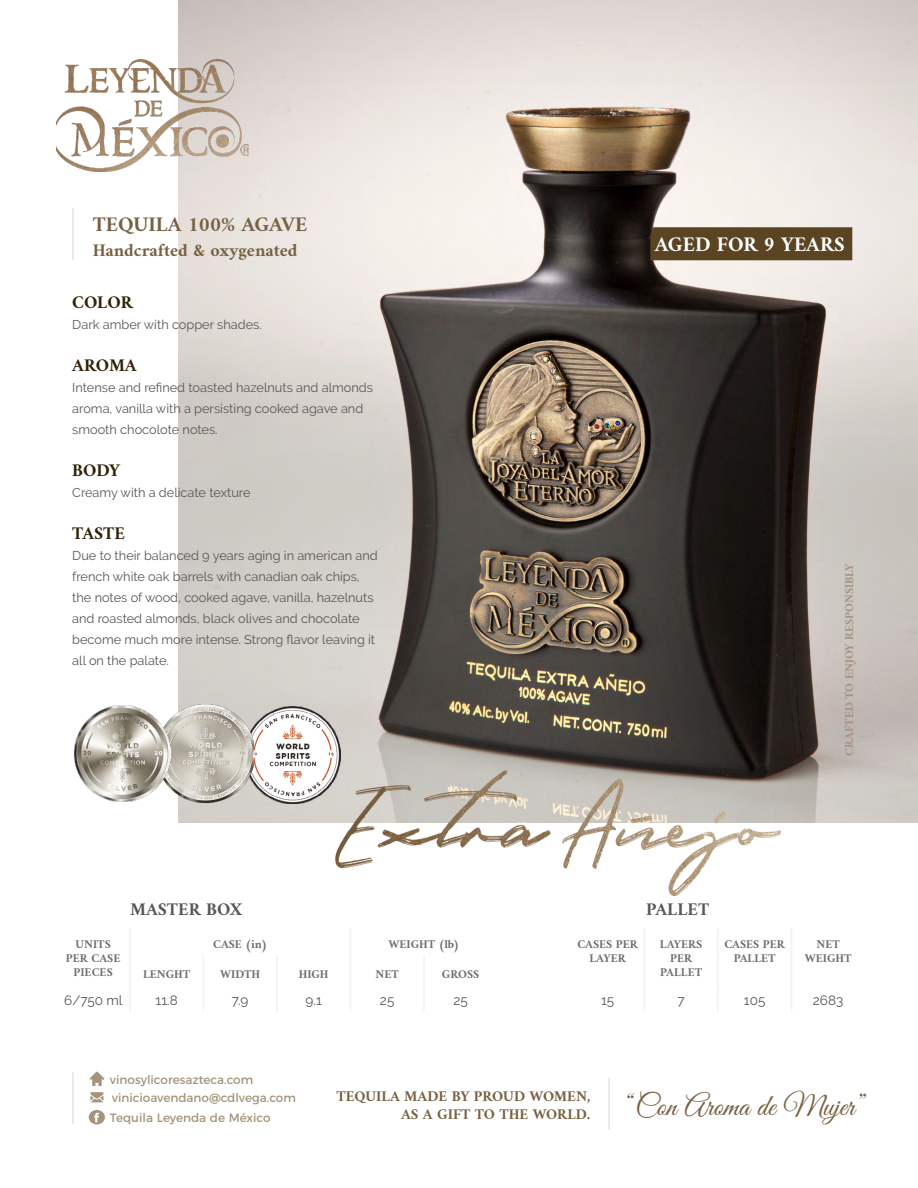
<style>
.page{position:relative;width:918px;height:1188px;background:#fff}
.page>*{position:absolute;margin:0;border:0;box-sizing:border-box;transform-origin:0 0}
.t1{font:700 21px "Amiri";color:#776142}
.t2{font:700 21px "Amiri";color:#fff}
.t3{font:700 18px "Amiri";color:#776142}
.t4{font:700 18px "Amiri";letter-spacing:-.01em;color:#2f2207}
.t5{font:700 18px "Amiri";color:#575756}
.t6{font:700 15px/18px "Amiri";color:#776142}
.t7{font:13.5px "Raleway";color:#575756}
.t8{font:12.75px/21px "Raleway";color:#575756}
.t9{font:700 12px/14.4px "Amiri";color:#706f6f;text-align:center}
.t10{font:12px "Montserrat";color:#a5947d}
.t11{font:700 12px "Amiri";color:#a5947d}
</style>
<div class="page">
<hr style="left:917px;top:1136px;width:1px;height:52px;background:#000">
<hr style="left:72px;top:1072px;width:2px;height:52px;background:#e8e3de">
<hr style="left:608px;top:1078px;width:2px;height:52px;background:#e8e3de">
<svg style="left:89px;top:1110px;width:16px;height:14px"></svg>
<svg style="left:90px;top:1092px;width:13px;height:10px"></svg>
<svg style="left:90px;top:1072px;width:14px;height:14px"></svg>
<img style="left:179px;top:0;width:739px;height:822px">
<img style="left:56px;top:60px;width:193px;height:111px">
<div style="left:651px;top:227px;width:201px;height:33px;background:#5a4422"></div>
<hr style="left:72px;top:208px;width:2px;height:52px;background:#e8e3de">
<img style="left:254px;top:707px;width:87px;height:97px">
<img style="left:171px;top:703px;width:83px;height:101px">
<img style="left:334px;top:767px;width:446px;height:128px">
<hr style="left:129px;top:928px;width:2px;height:28px;background:#f4f1ee">
<svg style="left:350px;top:928px;width:1px;height:28px"></svg>
<hr style="left:129px;top:956px;width:2px;height:30px;background:#f4f1ee">
<hr style="left:203px;top:956px;width:1px;height:30px;background:#f4f1ee">
<hr style="left:276px;top:956px;width:2px;height:30px;background:#f4f1ee">
<hr style="left:350px;top:956px;width:1px;height:30px;background:#f4f1ee">
<hr style="left:423px;top:956px;width:2px;height:30px;background:#f4f1ee">
<hr style="left:129px;top:986px;width:2px;height:25px;background:#f4f1ee">
<svg style="left:203px;top:986px;width:1px;height:25px"></svg>
<hr style="left:276px;top:986px;width:2px;height:25px;background:#f4f1ee">
<svg style="left:350px;top:986px;width:1px;height:25px"></svg>
<hr style="left:423px;top:986px;width:2px;height:25px;background:#f4f1ee">
<svg style="left:644px;top:928px;width:1px;height:28px"></svg>
<hr style="left:717px;top:928px;width:2px;height:28px;background:#f4f1ee">
<svg style="left:791px;top:928px;width:1px;height:28px"></svg>
<hr style="left:644px;top:956px;width:1px;height:30px;background:#f4f1ee">
<hr style="left:717px;top:956px;width:2px;height:30px;background:#f4f1ee">
<hr style="left:791px;top:956px;width:1px;height:30px;background:#f4f1ee">
<svg style="left:644px;top:986px;width:1px;height:25px"></svg>
<hr style="left:717px;top:986px;width:2px;height:25px;background:#f4f1ee">
<svg style="left:791px;top:986px;width:1px;height:25px"></svg>
<img style="left:74px;top:705px;width:97px;height:97px">
<h1 class="t1" style="left:93px;top:211px;width:216px">TEQUILA 100% AGAVE</h1>
<h2 class="t3" style="left:93px;top:239px;width:206px">Handcrafted &amp; oxygenated</h2>
<h2 class="t4" style="left:72px;top:291px;width:62px">COLOR</h2>
<p class="t8" style="left:72px;top:314px;width:191px">Dark amber with copper shades.</p>
<h2 class="t4" style="left:72px;top:354px;width:66px">AROMA</h2>
<p class="t8" style="left:72px;top:377px;width:302px">Intense and refined toasted hazelnuts and almonds aroma, vanilla with a persisting cooked agave and smooth chocolote notes.</p>
<h2 class="t4" style="left:72px;top:459px;width:49px">BODY</h2>
<p class="t8" style="left:72px;top:482px;width:180px">Creamy with a delicate texture</p>
<h2 class="t4" style="left:72px;top:522px;width:54px">TASTE</h2>
<p class="t8" style="left:72px;top:545px;width:307px">Due to their balanced 9 years aging in american and french white oak barrels with canadian oak chips, the notes of wood, cooked agave, vanilla, hazelnuts and roasted almonds, black olives and chocolate become much more intense. Strong flavor leaving it all on the palate.</p>
<h1 class="t2" style="left:655px;top:231px;width:192px">AGED FOR 9 YEARS</h1>
<p class="t11" style="left:842px;top:756px;width:195px;rotate:-90deg">CRAFTED TO ENJOY RESPONSIBLY</p>
<h2 class="t5" style="left:130px;top:899px;width:114px">MASTER BOX</h2>
<h2 class="t5" style="left:646px;top:899px;width:64px">PALLET</h2>
<p class="t9" style="left:66px;top:936px;width:56px">UNITS<br>PER CASE<br>PIECES</p>
<p class="t9" style="left:213px;top:936px;width:56px">CASE (in)</p>
<p class="t9" style="left:388px;top:936px;width:73px">WEIGHT (lb)</p>
<p class="t9" style="left:577px;top:936px;width:62px">CASES PER<br>LAYER</p>
<p class="t9" style="left:660px;top:936px;width:44px">LAYERS<br>PER<br>PALLET</p>
<p class="t9" style="left:724px;top:936px;width:62px">CASES PER<br>PALLET</p>
<p class="t9" style="left:805px;top:936px;width:48px">NET<br>WEIGHT</p>
<p class="t9" style="left:143px;top:966px;width:49px">LENGHT</p>
<p class="t9" style="left:220px;top:966px;width:42px">WIDTH</p>
<p class="t9" style="left:299px;top:966px;width:31px">HIGH</p>
<p class="t9" style="left:375px;top:966px;width:25px">NET</p>
<p class="t9" style="left:442px;top:966px;width:39px">GROSS</p>
<p class="t7" style="left:64px;top:992px;width:60px">6/750 ml</p>
<p class="t7" style="left:156px;top:992px;width:24px">11.8</p>
<p class="t7" style="left:232px;top:992px;width:18px">7.9</p>
<p class="t7" style="left:306px;top:992px;width:18px">9.1</p>
<p class="t7" style="left:380px;top:992px;width:16px">25</p>
<p class="t7" style="left:453px;top:992px;width:16px">25</p>
<p class="t7" style="left:601px;top:992px;width:15px">15</p>
<p class="t7" style="left:678px;top:992px;width:9px">7</p>
<p class="t7" style="left:744px;top:992px;width:23px">105</p>
<p class="t7" style="left:813px;top:992px;width:32px">2683</p>
<p class="t10" style="left:110px;top:1070px;width:145px">vinosylicoresazteca.com</p>
<p class="t10" style="left:112px;top:1088px;width:186px">vinicioavendano@cdlvega.com</p>
<p class="t10" style="left:110px;top:1108px;width:162px">Tequila Leyenda de México</p>
<p class="t6" style="left:401px;top:1087px;width:467px;text-indent:-65px">TEQUILA MADE BY PROUD WOMEN,<br>AS A GIFT TO THE WORLD. <sup>“Con</sup> <sup>Aroma</sup> <sup>de</sup> <sup>Mujer”</sup></p>
</div>
